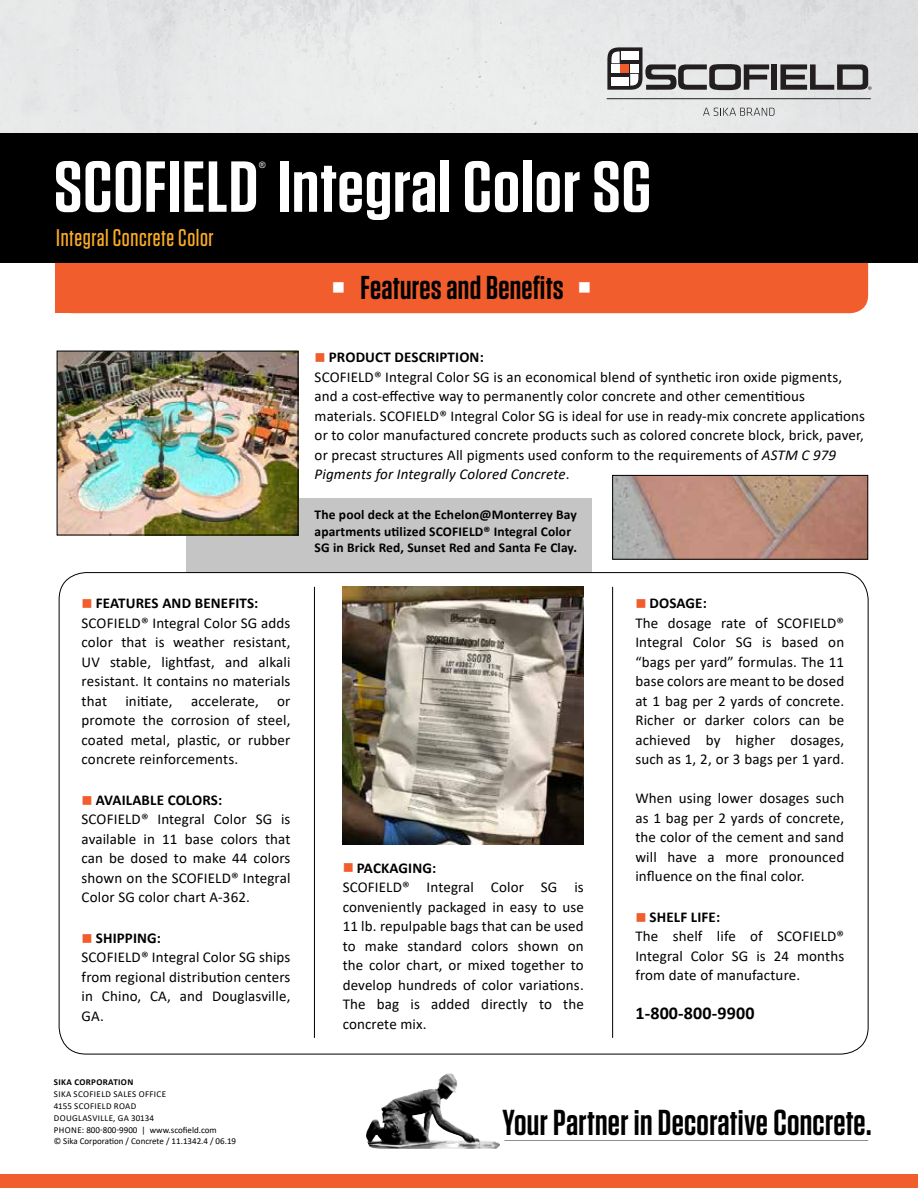
<style>
.page{position:relative;width:918px;height:1188px;background:#fff}
.page>*{position:absolute;margin:0;border:0;box-sizing:border-box;transform-origin:0 0}
.t1{font:600 72px "Tungsten";letter-spacing:.01em;color:#fff;scale:1.1 1}
.t2{font:600 36px "Tungsten";letter-spacing:.01em;color:#000}
.t3{font:600 33px "Tungsten";letter-spacing:.01em;color:#000}
.t4{font:500 24px "Tungsten";letter-spacing:.025em;color:#fbac23}
.t5{font:700 18px "Calibri";letter-spacing:.01em;color:#000}
.t6{font:15px/19.5px "Calibri";letter-spacing:.01em;color:#000}
.t7{font:700 13.5px/16.2px "Calibri";letter-spacing:.01em;color:#000}
.t8{font:9px/12px "Calibri";letter-spacing:.04em;color:#000}
.t9{font:9px "Calibri";letter-spacing:.005em;color:#000}
.t10{font:700 9px "Calibri";letter-spacing:.04em;color:#000}
.t11{font:8.7px "Arial";color:#fff}
.s1{color:#f15d2c}
.s2{font-weight:700}
.s3{color:#fff}
.s4{font-style:italic}
</style>
<div class="page">
<div style="left:186px;top:498px;width:405px;height:75px;background:#c5c5c5"></div>
<img style="left:0;top:0;width:918px;height:133px">
<div style="left:0;top:1174px;width:918px;height:14px;background:#f15d2c"></div>
<div style="left:55px;top:238px;width:813px;height:75px;background:#f15d2c;border-radius:18px"></div>
<div style="left:55px;top:238px;width:44px;height:75px;background:#f15d2c"></div>
<div style="left:0;top:133px;width:918px;height:130px;background:#000"></div>
<div style="left:772px;top:64px;width:5px;height:26px;background:#231f20"></div>
<svg style="left:607px;top:47px;width:162px;height:43px;background:#a6a4a4"></svg>
<svg style="left:780px;top:64px;width:92px;height:26px;background:#868485"></svg>
<svg style="left:703px;top:108px;width:71px;height:8px"></svg>
<hr style="left:607px;top:98px;width:264px;height:1px;background:#231f20">
<img style="left:59px;top:353px;width:237px;height:180px">
<div style="left:57px;top:351px;width:241px;height:184px;border:1px solid #000"></div>
<img style="left:343px;top:587px;width:241px;height:258px">
<img style="left:614px;top:477px;width:252px;height:80px">
<div style="left:612px;top:475px;width:256px;height:84px;border:1px solid #000"></div>
<hr style="left:314px;top:587px;width:1px;height:451px;background:#000">
<hr style="left:612px;top:587px;width:1px;height:451px;background:#000">
<hr style="left:504px;top:1140px;width:364px;height:1px;background:#000">
<img style="left:366px;top:1073px;width:134px;height:76px">
<h1 class="t1" style="left:54px;top:149px;width:545px">SCOFIELD Integral Color SG</h1>
<p class="t11" style="left:259px;top:159px;width:8px">®</p>
<h3 class="t4" style="left:56px;top:225px;width:159px">Integral Concrete Color</h3>
<p class="t6" style="left:82px;top:593px;width:210px"><span class="s1">■</span> <span class="s2">FEATURES AND BENEFITS:<br></span>SCOFIELD® Integral Color SG adds color that is weather resistant,<br>UV stable, lightfast, and alkali resistant. It contains no materials that initiate, accelerate, or promote the corrosion of steel, coated metal, plastic, or rubber concrete reinforcements.</p>
<p class="t6" style="left:82px;top:790px;width:210px"><span class="s1">■</span> <span class="s2">AVAILABLE COLORS:<br></span>SCOFIELD® Integral Color SG is available in 11 base colors that can be dosed to make 44 colors shown on the SCOFIELD® Integral<br>Color SG color chart A-362.</p>
<p class="t6" style="left:82px;top:928px;width:210px"><span class="s1">■</span> <span class="s2">SHIPPING:<br></span>SCOFIELD® Integral Color SG ships from regional distribution centers in Chino, CA, and Douglasville,<br>GA.</p>
<p class="t10" style="left:54px;top:1076px;width:81px">SIKA CORPORATION</p>
<p class="t8" style="left:54px;top:1088px;width:165px">SIKA SCOFIELD SALES OFFICE<br>4155 SCOFIELD ROAD<br>DOUGLASVILLE, GA 30134<br>PHONE: 800-800-9900 | www.scofield.com</p>
<p class="t9" style="left:54px;top:1135px;width:184px">© Sika Corporation / Concrete / 11.1342.4 / 06.19</p>
<h3 class="t3" style="left:332px;top:270px;width:261px"><span class="s3">■</span> Features and Benefits <span class="s3">■</span></h3>
<p class="t6" style="left:315px;top:347px;width:552px"><span class="s1">■</span> <span class="s2">PRODUCT DESCRIPTION:<br></span>SCOFIELD® Integral Color SG is an economical blend of synthetic iron oxide pigments, and a cost-effective way to permanently color concrete and other cementitious materials. SCOFIELD® Integral Color SG is ideal for use in ready-mix concrete applications or to color manufactured concrete products such as colored concrete block, brick, paver, or precast structures All pigments used conform to the requirements of <span class="s4">ASTM C 979<br>Pigments for Integrally Colored Concrete</span>.</p>
<p class="t7" style="left:315px;top:507px;width:264px">The pool deck at the Echelon@Monterrey Bay apartments utilized SCOFIELD® Integral Color<br>SG in Brick Red, Sunset Red and Santa Fe Clay.</p>
<p class="t6" style="left:343px;top:858px;width:243px"><span class="s1">■</span> <span class="s2">PACKAGING:<br></span>SCOFIELD® Integral Color SG is conveniently packaged in easy to use<br>11 lb. repulpable bags that can be used to make standard colors shown on the color chart, or mixed together to develop hundreds of color variations.<br>The bag is added directly to the concrete mix.</p>
<p class="t6" style="left:635px;top:593px;width:210px"><span class="s1">■</span> <span class="s2">DOSAGE:<br></span>The dosage rate of SCOFIELD®<br>Integral Color SG is based on “bags per yard” formulas. The 11 base colors are meant to be dosed at 1 bag per 2 yards of concrete.<br>Richer or darker colors can be achieved by higher dosages, such as 1, 2, or 3 bags per 1 yard.</p>
<p class="t6" style="left:635px;top:788px;width:210px;text-align:justify">When using lower dosages such as 1 bag per 2 yards of concrete, the color of the cement and sand will have a more pronounced influence on the final color.</p>
<p class="t6" style="left:635px;top:907px;width:210px"><span class="s1">■</span> <span class="s2">SHELF LIFE:<br></span>The shelf life of SCOFIELD®<br>Integral Color SG is 24 months from date of manufacture.</p>
<p class="t5" style="left:635px;top:1001px;width:121px">1-800-800-9900</p>
<h2 class="t2" style="left:503px;top:1104px;width:370px">Your Partner in Decorative Concrete.</h2>
</div>
